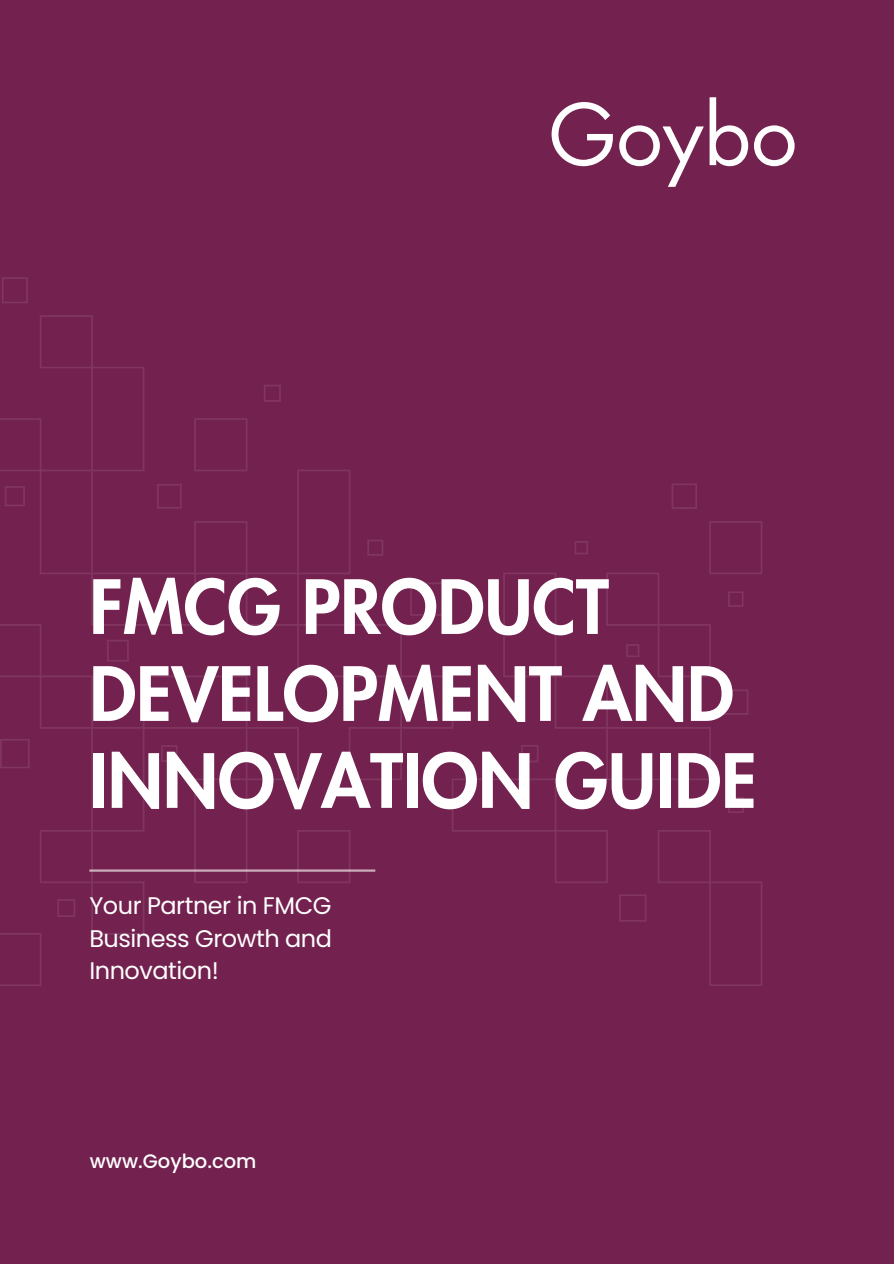
<style>
.page{position:relative;width:894px;height:1264px;background:#fff}
.page>*{position:absolute;margin:0;border:0;box-sizing:border-box;transform-origin:0 0}
.t1{font:82.2px "Futura LT Pro";color:#fff}
.t2{font:800 72.6px/86.8px "Futura LT Pro";color:#fff}
.t3{font:24px/32.7px "Poppins";letter-spacing:-.02em;color:#fff;text-align:justify}
.t4{font:500 19.5px "Poppins";color:#fff}
</style>
<div class="page">
<div style="left:0;top:0;width:893px;height:1263px;background:#73214f"></div>
<svg style="left:2px;top:277px;width:26px;height:26px"></svg>
<svg style="left:0;top:315px;width:762px;height:671px"></svg>
<hr style="left:89px;top:869px;width:286px;height:2px;background:#fff">
<h2 class="t1" style="left:548px;top:97px;width:250px">Goybo</h2>
<h1 class="t2" style="left:89px;top:567px;width:668px">FMCG PRODUCT<br>DEVELOPMENT AND<br>INNOVATION GUIDE</h1>
<p class="t3" style="left:89px;top:889px;width:244px">Your Partner in FMCG Business Growth and Innovation!</p>
<h3 class="t4" style="left:90px;top:1147px;width:168px">www.Goybo.com</h3>
</div>
